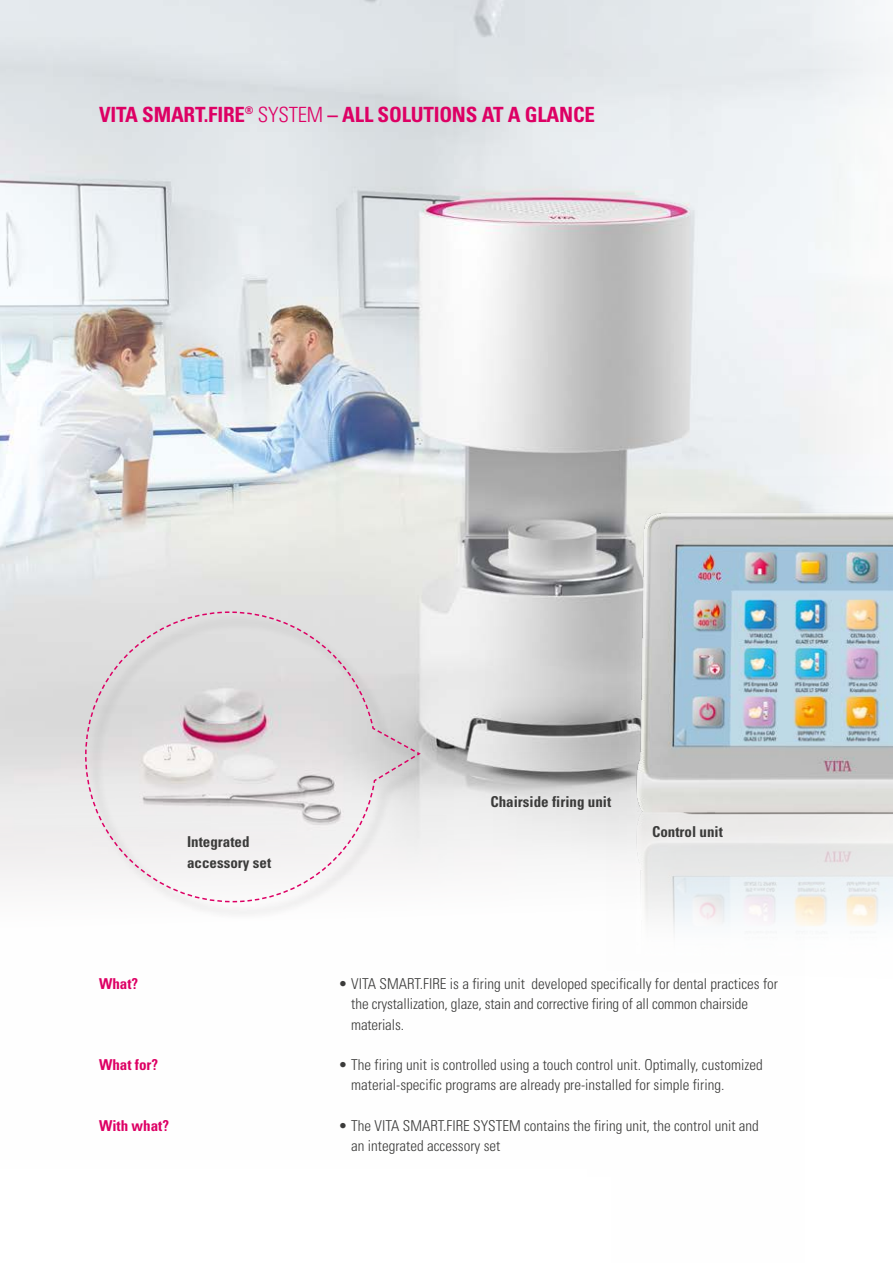
<style>
.page{position:relative;width:893px;height:1263px;background:#fff}
.page>*{position:absolute;margin:0;border:0;box-sizing:border-box;transform-origin:0 0}
.t1{font:700 condensed 21px "Univers LT Std";letter-spacing:-.01em;color:#dd0064}
.t2{font:300 condensed 15px/20.2px "Univers LT Std";color:#3b3b3a}
.t3{font:700 condensed 15px/20.2px "Univers LT Std";color:#3b3b3a}
.t4{font:700 condensed 15px "Univers LT Std";color:#dd0064}
.s1{font-weight:300}
</style>
<div class="page">
<img style="left:0;top:0;width:890px;height:882px">
<svg style="left:202px;top:515px;width:405px;height:299px;background:#d1d1d0"></svg>
<img style="left:607px;top:476px;width:286px;height:457px">
<div style="left:88px;top:614px;width:350px;height:306px;background:#000;opacity:.4"></div>
<svg style="left:84px;top:611px;width:338px;height:292px"></svg>
<h1 class="t1" style="left:99px;top:101px;width:497px">VITA SMART.FIRE<sup>®</sup> <span class="s1">SYSTEM</span> – ALL SOLUTIONS AT A GLANCE</h1>
<p class="t3" style="left:187px;top:832px;width:86px">Integrated accessory set</p>
<p class="t4" style="left:99px;top:975px;width:41px">What?</p>
<p class="t4" style="left:99px;top:1056px;width:61px">What for?</p>
<p class="t4" style="left:99px;top:1116px;width:72px">With what?</p>
<p class="t3" style="left:490px;top:791px;width:122px">Chairside firing unit</p>
<p class="t3" style="left:652px;top:822px;width:72px">Control unit</p>
<p class="t2" style="left:351px;top:974px;width:428px;text-indent:-13px">• VITA SMART.FIRE is a firing unit developed specifically for dental practices for the crystallization, glaze, stain and corrective firing of all common chairside materials.</p>
<p class="t2" style="left:351px;top:1055px;width:413px;text-indent:-13px">• The firing unit is controlled using a touch control unit. Optimally, customized material-specific programs are already pre-installed for simple firing.</p>
<p class="t2" style="left:351px;top:1115px;width:409px;text-indent:-13px">• The VITA SMART.FIRE SYSTEM contains the firing unit, the control unit and an integrated accessory set</p>
</div>
